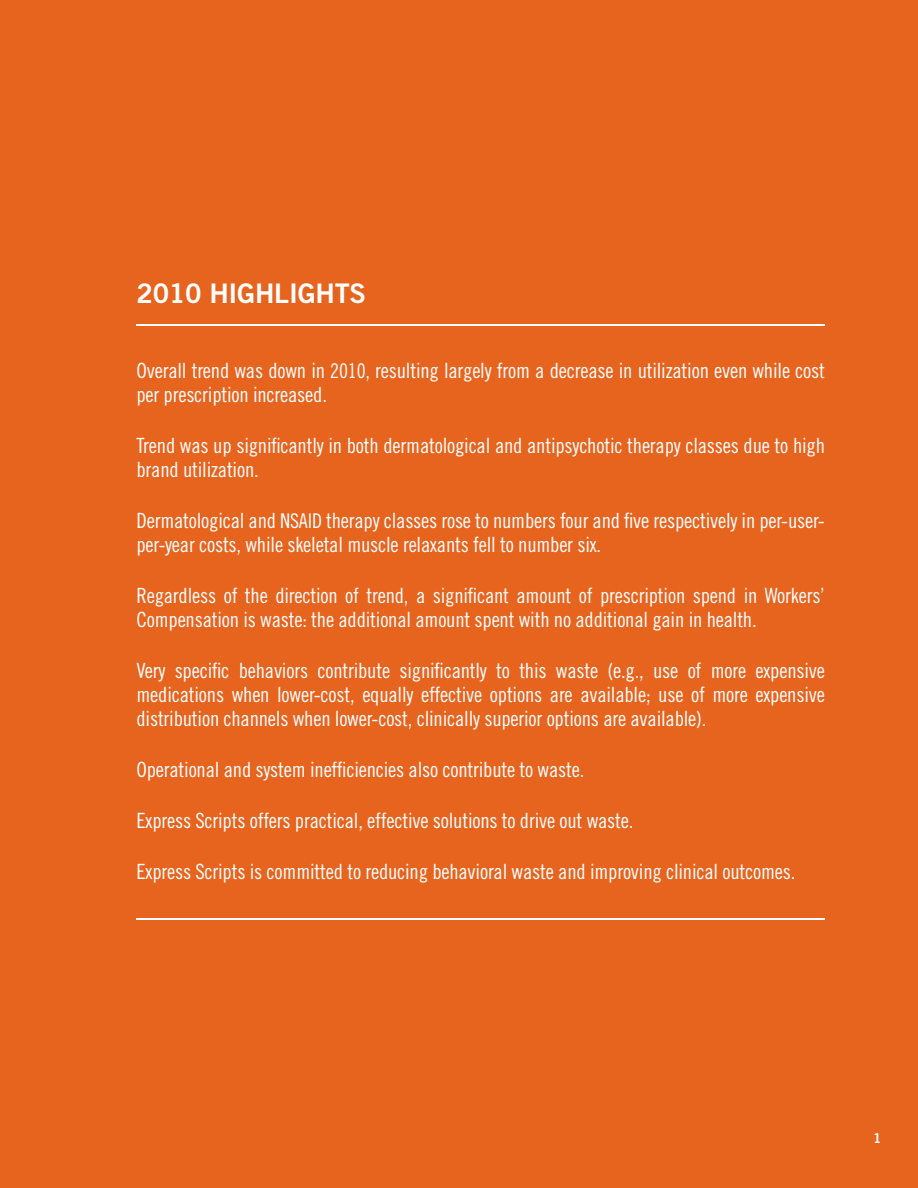
<style>
.page{position:relative;width:918px;height:1188px;background:#e7641f}
.page>*{position:absolute;margin:0;border:0;box-sizing:border-box;transform-origin:0 0}
.t1{font:27px "Trade Gothic Bold Two";letter-spacing:-.01em;color:#fff}
.t2{font:21px/24px "Trade Gothic Cond Eighteen";letter-spacing:-.01em;color:#fff}
.t3{font:13.5px "Trade Gothic Bold Two";color:#fff}
.s1{font-size:20.25px}
</style>
<div class="page">
<hr style="left:136px;top:325px;width:689px;height:1px;background:#fff">
<hr style="left:136px;top:919px;width:689px;height:1px;background:#fff">
<p class="t1" style="left:136px;top:277px;width:231px">2010 Highlights</p>
<p class="t2" style="left:136px;top:358px;width:690px">Overall trend was down in <span class="s1">2010</span>, resulting largely from a decrease in utilization even while cost per prescription increased.</p>
<p class="t2" style="left:137px;top:433px;width:690px">Trend was up significantly in both dermatological and antipsychotic therapy classes due to high brand utilization.</p>
<p class="t2" style="left:137px;top:508px;width:690px">Dermatological and <span class="s1">NSAID</span> therapy classes rose to numbers four and five respectively in per-user&shy;per-year costs, while skeletal muscle relaxants fell to number six.</p>
<p class="t2" style="left:137px;top:583px;width:690px">Regardless of the direction of trend, a significant amount of prescription spend in Workers’<br>Compensation is waste: the additional amount spent with no additional gain in health.</p>
<p class="t2" style="left:137px;top:658px;width:690px;text-align:justify">Very specific behaviors contribute significantly to this waste (e.g., use of more expensive medications when lower-cost, equally effective options are available; use of more expensive distribution channels when lower-cost, clinically superior options are available).</p>
<p class="t2" style="left:137px;top:757px;width:449px">Operational and system inefficiencies also contribute to waste.</p>
<p class="t2" style="left:137px;top:808px;width:498px">Express Scripts offers practical, effective solutions to drive out waste.</p>
<p class="t2" style="left:137px;top:859px;width:660px">Express Scripts is committed to reducing behavioral waste and improving clinical outcomes.</p>
<p class="t3" style="left:873px;top:1130px;width:10px">1</p>
</div>
